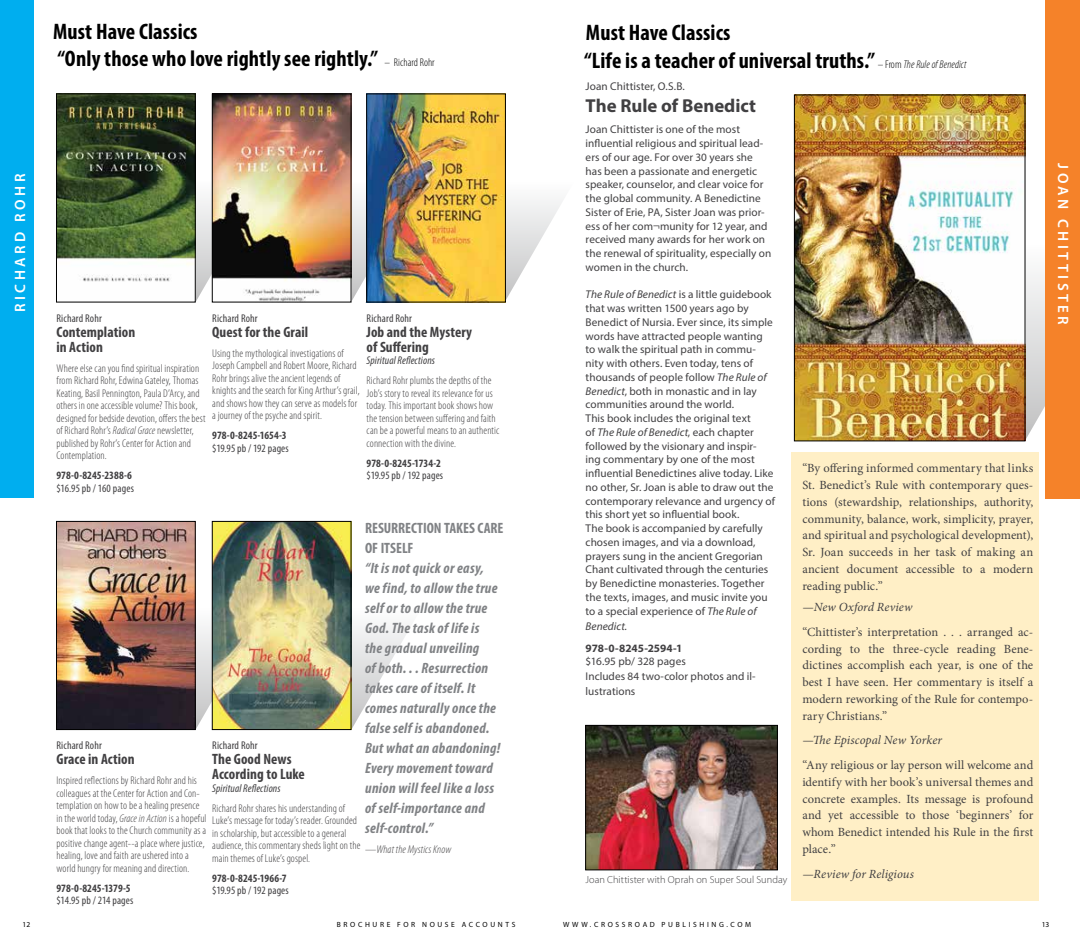
<style>
.page{position:relative;width:1080px;height:945px;background:#fff}
.page>*{position:absolute;margin:0;border:0;box-sizing:border-box;transform-origin:0 0}
.t1{font:700 condensed 22.5px/26.2px "Myriad Pro";letter-spacing:.005em;color:#000}
.t2{font:700 18.75px "Myriad Pro";color:#414042}
.t3{font:italic 700 condensed 15px/20px "Myriad Pro";letter-spacing:.02em;color:#808285}
.t4{font:700 condensed 15px/15px "Myriad Pro";letter-spacing:.005em;color:#414042}
.t5{font:700 condensed 15px/20px "Myriad Pro";letter-spacing:-.005em;color:#808285}
.t6{font:600 15px "Myriad Pro";letter-spacing:.23em;color:#fff}
.t7{font:12.5px/16.9px "Minion Pro";color:#414042;text-align:justify}
.t8{font:italic 12.5px "Minion Pro";letter-spacing:.005em;color:#414042}
.t9{font:11.25px/13.8px "Myriad Pro";letter-spacing:.005em;color:#414042}
.t10{font:300 condensed 11.25px/12.5px "Myriad Pro";letter-spacing:.01em;color:#414042}
.t11{font:condensed 11.25px "Myriad Pro";letter-spacing:.01em;color:#414042}
.t12{font:700 condensed 11.25px "Myriad Pro";color:#414042}
.t13{font:italic condensed 11.25px "Myriad Pro";letter-spacing:.01em;color:#414042}
.t14{font:italic 300 condensed 11.25px "Myriad Pro";letter-spacing:.01em;color:#414042}
.t15{font:700 11.25px "Myriad Pro";color:#414042}
.t16{font:italic 11.25px "Myriad Pro";letter-spacing:.005em;color:#414042}
.t17{font:300 10.25px "Myriad Pro";letter-spacing:.005em;color:#414042}
.t18{font:7.5px "Myriad Pro";letter-spacing:.355em;color:#000}
.s1{font-weight:300;font-size:11.25px}
.s2{font-style:italic}
.s3{font-style:normal}
.s4{font-weight:300;font-style:italic;font-size:11.25px}
</style>
<div class="page">
<svg style="left:1025px;top:246px;width:21px;height:195px"></svg>
<svg style="left:195px;top:609px;width:215px;height:120px"></svg>
<svg style="left:57px;top:181px;width:506px;height:122px"></svg>
<div style="left:0;top:0;width:34px;height:498px;background:#00aeef"></div>
<img style="left:58px;top:96px;width:135px;height:204px">
<div style="left:56px;top:94px;width:139px;height:208px;border:1px solid #000"></div>
<img style="left:58px;top:523px;width:135px;height:205px">
<div style="left:56px;top:521px;width:139px;height:209px;border:1px solid #000"></div>
<img style="left:214px;top:96px;width:135px;height:204px">
<div style="left:212px;top:94px;width:139px;height:208px;border:1px solid #000"></div>
<img style="left:214px;top:523px;width:135px;height:205px">
<div style="left:212px;top:521px;width:139px;height:209px;border:1px solid #000"></div>
<img style="left:368px;top:96px;width:136px;height:204px">
<div style="left:366px;top:94px;width:140px;height:208px;border:1px solid #000"></div>
<img style="left:587px;top:727px;width:189px;height:141px">
<div style="left:585px;top:725px;width:193px;height:145px;border:1px solid #000"></div>
<img style="left:796px;top:97px;width:227px;height:342px">
<div style="left:794px;top:95px;width:231px;height:346px;border:1px solid #000"></div>
<div style="left:1046px;top:0;width:34px;height:498px;background:#f58229"></div>
<div style="left:792px;top:452px;width:247px;height:449px;background:#ffefc6"></div>
<h1 class="t1" style="left:53px;top:18px;width:383px">Must Have Classics<br>“Only those who love rightly see rightly.” <span class="s1">– Richard Rohr</span></h1>
<h3 class="t6" style="left:10px;top:312px;width:138px;rotate:-90deg">Richard Rohr</h3>
<p class="t11" style="left:212px;top:311px;width:47px">Richard Rohr</p>
<h3 class="t4" style="left:212px;top:324px;width:97px">Quest for the Grail</h3>
<p class="t10" style="left:212px;top:347px;width:149px">Using the mythological investigations of Joseph Campbell and Robert Moore, Richard Rohr brings alive the ancient legends of knights and the search for King Arthur’s grail, and shows how they can serve as models for a journey of the psyche and spirit.</p>
<p class="t12" style="left:212px;top:428px;width:76px">978-0-8245-1654-3</p>
<p class="t11" style="left:212px;top:441px;width:78px">$19.95 pb / 192 pages</p>
<p class="t11" style="left:367px;top:311px;width:47px">Richard Rohr</p>
<h3 class="t4" style="left:367px;top:324px;width:107px">Job and the Mystery of Suffering</h3>
<p class="t13" style="left:367px;top:354px;width:70px">Spiritual Reflections</p>
<p class="t10" style="left:367px;top:375px;width:134px">Richard Rohr plumbs the depths of the Job’s story to reveal its relevance for us today. This important book shows how the tension between suffering and faith can be a powerful means to an authentic connection with the divine.</p>
<p class="t12" style="left:367px;top:456px;width:76px">978-0-8245-1734-2</p>
<p class="t11" style="left:367px;top:469px;width:78px">$19.95 pb / 192 pages</p>
<p class="t11" style="left:56px;top:311px;width:47px">Richard Rohr</p>
<h3 class="t4" style="left:56px;top:324px;width:80px">Contemplation in Action</h3>
<p class="t10" style="left:56px;top:362px;width:151px">Where else can you find spiritual inspiration from Richard Rohr, Edwina Gateley, Thomas Keating, Basil Pennington, Paula D’Arcy, and others in one accessible volume? This book, designed for bedside devotion, offers the best of Richard Rohr’s <span class="s2">Radical Grace</span> newsletter, published by Rohr’s Center for Action and Contemplation.</p>
<p class="t12" style="left:56px;top:468px;width:77px">978-0-8245-2388-6</p>
<p class="t11" style="left:56px;top:481px;width:79px">$16.95 pb / 160 pages</p>
<h3 class="t5" style="left:365px;top:518px;width:140px">RESURRECTION TAKES CARE<br>OF ITSELF</h3>
<p class="t3" style="left:365px;top:558px;width:137px">“It is not quick or easy, we find, to allow the true self or to allow the true<br>God. The task of life is<br>the gradual unveiling<br>of both. . . Resurrection takes care of itself. It comes naturally once the false self is abandoned.<br>But what an abandoning!<br>Every movement toward union will feel like a loss of self-importance and self-control.”</p>
<p class="t14" style="left:365px;top:843px;width:88px"><span class="s3">—</span>What the Mystics Know</p>
<p class="t11" style="left:212px;top:739px;width:47px">Richard Rohr</p>
<h3 class="t4" style="left:212px;top:751px;width:94px">The Good News<br>According to Luke</h3>
<p class="t13" style="left:212px;top:781px;width:70px">Spiritual Reflections</p>
<p class="t10" style="left:212px;top:802px;width:150px">Richard Rohr shares his understanding of Luke’s message for today’s reader. Grounded in scholarship, but accessible to a general audience, this commentary sheds light on the main themes of Luke’s gospel.</p>
<p class="t12" style="left:212px;top:871px;width:76px">978-0-8245-1966-7</p>
<p class="t11" style="left:212px;top:884px;width:78px">$19.95 pb / 192 pages</p>
<p class="t11" style="left:56px;top:739px;width:47px">Richard Rohr</p>
<h3 class="t4" style="left:56px;top:751px;width:80px">Grace in Action</h3>
<p class="t10" style="left:56px;top:775px;width:151px">Inspired reflections by Richard Rohr and his colleagues at the Center for Action and Con&shy;templation on how to be a healing presence in the world today, <span class="s2">Grace in Action</span> is a hopeful book that looks to the Church community as a positive change agent--a place where justice, healing, love and faith are ushered into a world hungry for meaning and direction.</p>
<p class="t12" style="left:56px;top:881px;width:76px">978-0-8245-1379-5</p>
<p class="t11" style="left:56px;top:894px;width:78px">$14.95 pb / 214 pages</p>
<h1 class="t1" style="left:586px;top:19px;width:146px">Must Have Classics</h1>
<h1 class="t1" style="left:584px;top:47px;width:384px">“Life is a teacher of universal truths.” <span class="s1">– From</span> <span class="s4">The Rule of Benedict</span></h1>
<p class="t9" style="left:586px;top:79px;width:101px">Joan Chittister, O.S.B.</p>
<h2 class="t2" style="left:586px;top:94px;width:172px">The Rule of Benedict</h2>
<p class="t9" style="left:586px;top:123px;width:187px">Joan Chittister is one of the most influential religious and spiritual lead&shy;ers of our age. For over 30 years she has been a passionate and energetic speaker, counselor, and clear voice for the global community. A Benedictine Sister of Erie, PA, Sister Joan was prior&shy;ess of her com¬munity for 12 year, and received many awards for her work on the renewal of spirituality, especially on women in the church.</p>
<p class="t9" style="left:586px;top:288px;width:191px"><span class="s2">The Rule of Benedict</span> is a little guidebook that was written 1500 years ago by Benedict of Nursia. Ever since, its simple words have attracted people wanting to walk the spiritual path in commu&shy;nity with others. Even today, tens of thousands of people follow <span class="s2">The Rule of Benedict</span>, both in monastic and in lay communities around the world.<br>This book includes the original text<br>of <span class="s2">The Rule of Benedict</span>, each chapter followed by the visionary and inspir-<br>ing commentary by one of the most influential Benedictines alive today. Like no other, Sr. Joan is able to draw out the contemporary relevance and urgency of this short yet so influential book.<br>The book is accompanied by carefully chosen images, and via a download, prayers sung in the ancient Gregorian Chant cultivated through the centuries by Benedictine monasteries. Together the texts, images, and music invite you to a special experience of <span class="s2">The Rule of</span></p>
<p class="t16" style="left:586px;top:619px;width:43px">Benedict.</p>
<p class="t15" style="left:586px;top:641px;width:98px">978-0-8245-2594-1</p>
<p class="t9" style="left:586px;top:653px;width:172px;line-height:15px">$16.95 pb/ 328 pages<br>Includes 84 two-color photos and il&shy;lustrations</p>
<p class="t7" style="left:802px;top:460px;width:232px">“By offering informed commentary that links St. Benedict’s Rule with contemporary ques&shy;tions (stewardship, relationships, authority, community, balance, work, simplicity, prayer, and spiritual and psychological development), Sr. Joan succeeds in her task of making an ancient document accessible to a modern reading public.”</p>
<p class="t8" style="left:802px;top:599px;width:112px">—New Oxford Review</p>
<p class="t7" style="left:802px;top:623px;width:232px">“Chittister’s interpretation . . . arranged ac&shy;cording to the three-cycle reading Bene&shy;dictines accomplish each year, is one of the best I have seen. Her commentary is itself a modern reworking of the Rule for contempo&shy;rary Christians.”</p>
<p class="t8" style="left:802px;top:732px;width:141px">—The Episcopal New Yorker</p>
<p class="t7" style="left:802px;top:756px;width:232px">“Any religious or lay person will welcome and identify with her book’s universal themes and concrete examples. Its message is profound and yet accessible to those ‘beginners’ for whom Benedict intended his Rule in the first place.”</p>
<p class="t8" style="left:802px;top:865px;width:113px">—Review for Religious</p>
<p class="t17" style="left:585px;top:874px;width:203px">Joan Chittister with Oprah on Super Soul Sunday</p>
<p class="t18" style="left:23px;top:919px;width:9px">12</p>
<p class="t18" style="left:337px;top:919px;width:180px">BROCHURE FOR NOUSE ACCOUNTS</p>
<p class="t18" style="left:563px;top:919px;width:190px">WWW.CROSSROAD PUBLISHING.COM</p>
<p class="t18" style="left:1042px;top:919px;width:9px">13</p>
<h3 class="t6" style="left:1073px;top:163px;width:163px;rotate:90deg">Joan Chittister</h3>
</div>
